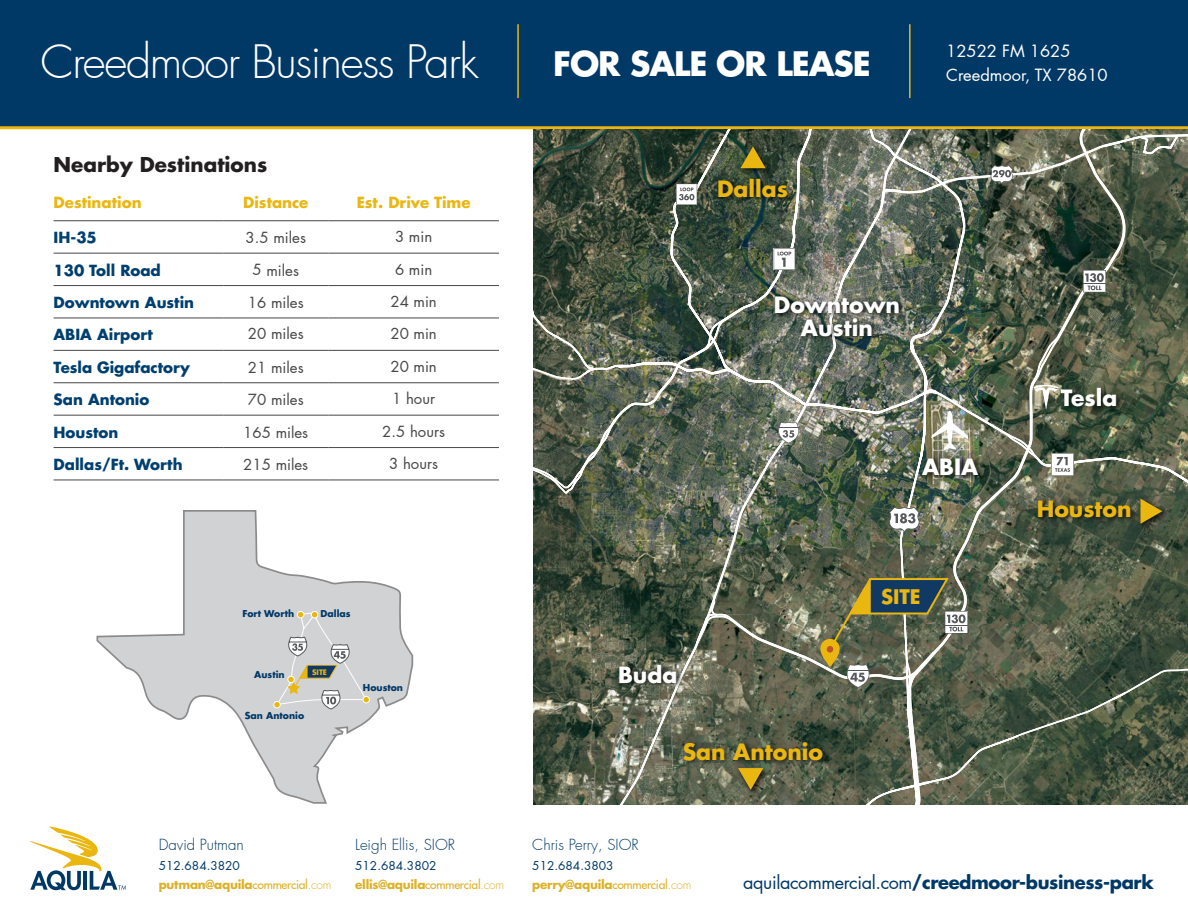
<style>
.page{position:relative;width:1188px;height:918px;background:#fff}
.page>*{position:absolute;margin:0;border:0;box-sizing:border-box;transform-origin:0 0}
.t1{font:300 45px "Futura LT Pro";letter-spacing:-.03em;color:#fff}
.t2{font:700 33px "Futura LT Pro";letter-spacing:-.03em;color:#fff}
.t3{font:700 21.9px/22.6px "Futura LT Pro";color:#fff;text-align:center}
.t4{font:700 21.9px "Futura LT Pro";color:#eab710}
.t5{font:700 19.95px "Futura LT Pro";color:#231f20}
.t6{font:700 19.65px "Futura LT Pro";color:#eab610}
.t7{font:700 18px "Futura LT Pro";letter-spacing:-.02em;color:#003866}
.t8{font:16.5px "Futura LT Pro";color:#fff}
.t9{font:15px "Futura LT Pro";color:#484648}
.t10{font:700 15px "Futura LT Pro";color:#003f6f}
.t11{font:300 15px "Futura LT Pro";color:#003866}
.t12{font:700 15px "Futura LT Pro";color:#eab610}
.t13{font:12px/19.5px "Futura LT Pro";color:#003866}
.t14{font:700 12px/19.5px "Futura LT Pro";letter-spacing:-.02em;color:#dcb228}
.t15{font:700 9.3px "Futura LT Pro";color:#003866}
.t16{font:700 7.35px "Futura LT Pro";color:#eab610}
.s1{font-weight:400;color:#003866}
.s2{font-weight:500}
.s3{font-weight:300}
.s4{font-weight:700;color:#dcb228}
.s5{font-weight:500;color:#dcb228}
.s6{font-weight:300;color:#dcb228}
.s7{font-weight:400}
</style>
<div class="page">
<div style="left:0;top:0;width:1188px;height:129px;background:#003866"></div>
<hr style="left:517px;top:24px;width:2px;height:74px;background:#eab610">
<hr style="left:909px;top:24px;width:2px;height:74px;background:#eab610">
<svg style="left:30px;top:826px;width:96px;height:64px"></svg>
<div style="left:567px;top:0;width:233px;height:119px;background:#003866"></div>
<div style="left:619px;top:26px;width:182px;height:93px;background:#003866"></div>
<img style="left:534px;top:119px;width:654px;height:686px">
<svg style="left:54px;top:220px;width:445px;height:260px"></svg>
<hr style="left:54px;top:253px;width:169px;height:1px;background:#484648">
<hr style="left:54px;top:318px;width:169px;height:1px;background:#484648">
<hr style="left:54px;top:350px;width:169px;height:1px;background:#484648">
<hr style="left:223px;top:253px;width:105px;height:1px;background:#484648">
<hr style="left:328px;top:253px;width:171px;height:1px;background:#484648">
<hr style="left:223px;top:318px;width:105px;height:1px;background:#484648">
<hr style="left:328px;top:318px;width:171px;height:1px;background:#484648">
<hr style="left:223px;top:350px;width:105px;height:1px;background:#484648">
<hr style="left:328px;top:350px;width:171px;height:1px;background:#484648">
<hr style="left:54px;top:221px;width:169px;height:1px;background:#484648">
<hr style="left:223px;top:221px;width:105px;height:1px;background:#484648">
<hr style="left:328px;top:221px;width:171px;height:1px;background:#484648">
<hr style="left:54px;top:285px;width:169px;height:1px;background:#484648">
<hr style="left:223px;top:285px;width:105px;height:1px;background:#484648">
<hr style="left:328px;top:285px;width:171px;height:1px;background:#484648">
<hr style="left:54px;top:383px;width:169px;height:1px;background:#484648">
<hr style="left:223px;top:383px;width:105px;height:1px;background:#484648">
<hr style="left:328px;top:383px;width:171px;height:1px;background:#484648">
<hr style="left:54px;top:415px;width:169px;height:1px;background:#484648">
<hr style="left:223px;top:415px;width:105px;height:1px;background:#484648">
<hr style="left:328px;top:415px;width:171px;height:1px;background:#484648">
<hr style="left:54px;top:447px;width:169px;height:1px;background:#484648">
<hr style="left:223px;top:447px;width:105px;height:1px;background:#484648">
<hr style="left:328px;top:447px;width:171px;height:1px;background:#484648">
<hr style="left:54px;top:480px;width:169px;height:1px;background:#484648">
<hr style="left:223px;top:480px;width:105px;height:1px;background:#484648">
<hr style="left:328px;top:480px;width:171px;height:1px;background:#484648">
<svg style="left:96px;top:510px;width:318px;height:294px"></svg>
<div style="left:273px;top:701px;width:8px;height:7px;border:1px solid #fff;border-radius:50%"></div>
<div style="left:363px;top:696px;width:6px;height:7px;background:#eab610;border-radius:50%"></div>
<div style="left:363px;top:696px;width:7px;height:7px;border:1px solid #fff;border-radius:50%"></div>
<svg style="left:274px;top:611px;width:93px;height:98px;background:#cacbc8"></svg>
<h1 class="t1" style="left:41px;top:32px;width:440px">Creedmoor Business Park</h1>
<p class="t8" style="left:946px;top:39px;width:126px">12522 FM 1625</p>
<h2 class="t2" style="left:553px;top:38px;width:319px">FOR SALE OR LEASE</h2>
<p class="t8" style="left:946px;top:63px;width:163px">Creedmoor, TX 78610</p>
<h3 class="t5" style="left:54px;top:149px;width:215px">Nearby Destinations</h3>
<p class="t12" style="left:54px;top:191px;width:90px">Destination</p>
<p class="t12" style="left:243px;top:191px;width:67px">Distance</p>
<p class="t12" style="left:357px;top:191px;width:115px">Est. Drive Time</p>
<p class="t10" style="left:54px;top:226px;width:45px">IH-35</p>
<p class="t9" style="left:246px;top:227px;width:62px">3.5 miles</p>
<p class="t9" style="left:395px;top:226px;width:39px">3 min</p>
<p class="t10" style="left:54px;top:258px;width:109px">130 Toll Road</p>
<p class="t9" style="left:253px;top:260px;width:48px">5 miles</p>
<p class="t9" style="left:395px;top:259px;width:39px">6 min</p>
<p class="t10" style="left:54px;top:291px;width:142px">Downtown Austin</p>
<p class="t9" style="left:248px;top:292px;width:57px">16 miles</p>
<p class="t9" style="left:390px;top:291px;width:48px">24 min</p>
<p class="t10" style="left:54px;top:323px;width:101px">ABIA Airport</p>
<p class="t9" style="left:248px;top:324px;width:57px">20 miles</p>
<p class="t9" style="left:390px;top:324px;width:48px">20 min</p>
<p class="t10" style="left:54px;top:356px;width:138px">Tesla Gigafactory</p>
<p class="t9" style="left:248px;top:357px;width:57px">21 miles</p>
<p class="t9" style="left:390px;top:356px;width:48px">20 min</p>
<p class="t10" style="left:54px;top:388px;width:97px">San Antonio</p>
<p class="t9" style="left:248px;top:389px;width:57px">70 miles</p>
<p class="t9" style="left:392px;top:388px;width:44px">1 hour</p>
<p class="t10" style="left:54px;top:420px;width:66px">Houston</p>
<p class="t9" style="left:243px;top:422px;width:66px">165 miles</p>
<p class="t9" style="left:382px;top:421px;width:64px">2.5 hours</p>
<p class="t10" style="left:54px;top:453px;width:131px">Dallas/Ft. Worth</p>
<p class="t9" style="left:243px;top:454px;width:66px">215 miles</p>
<p class="t9" style="left:389px;top:453px;width:50px">3 hours</p>
<p class="t15" style="left:243px;top:607px;width:53px">Fort Worth</p>
<p class="t15" style="left:321px;top:607px;width:32px">Dallas</p>
<p class="t15" style="left:254px;top:667px;width:32px">Austin</p>
<p class="t16" style="left:312px;top:667px;width:16px">SITE</p>
<p class="t15" style="left:245px;top:708px;width:61px">San Antonio</p>
<p class="t15" style="left:363px;top:680px;width:42px">Houston</p>
<h3 class="t4" style="left:717px;top:172px;width:72px">Dallas</h3>
<h3 class="t3" style="left:774px;top:293px;width:128px">Downtown<br>Austin</h3>
<h3 class="t3" style="left:922px;top:455px;width:58px">ABIA</h3>
<h3 class="t3" style="left:618px;top:662px;width:61px">Buda</h3>
<h3 class="t4" style="left:683px;top:735px;width:142px">San Antonio</h3>
<h3 class="t6" style="left:881px;top:581px;width:41px">SITE</h3>
<h3 class="t3" style="left:1061px;top:386px;width:58px">Tesla</h3>
<h3 class="t4" style="left:1037px;top:492px;width:96px">Houston</h3>
<p class="t11" style="left:159px;top:835px;width:87px">David Putman</p>
<p class="t14" style="left:159px;top:855px;width:174px"><span class="s1">512.684.3820 </span>putman@aquila<span class="s2">commercial</span><span class="s3">.com</span></p>
<p class="t11" style="left:355px;top:835px;width:101px">Leigh Ellis, SIOR</p>
<p class="t13" style="left:355px;top:855px;width:151px">512.684.3802 <span class="s4">ellis@aquila</span><span class="s5">commercial</span><span class="s6">.com</span></p>
<p class="t11" style="left:532px;top:835px;width:108px">Chris Perry, SIOR</p>
<p class="t13" style="left:532px;top:855px;width:161px">512.684.3803 <span class="s4">perry@aquila</span><span class="s5">commercial</span><span class="s6">.com</span></p>
<p class="t7" style="left:743px;top:869px;width:412px"><span class="s7">aquilacommercial.com</span>/creedmoor-business-park</p>
</div>
